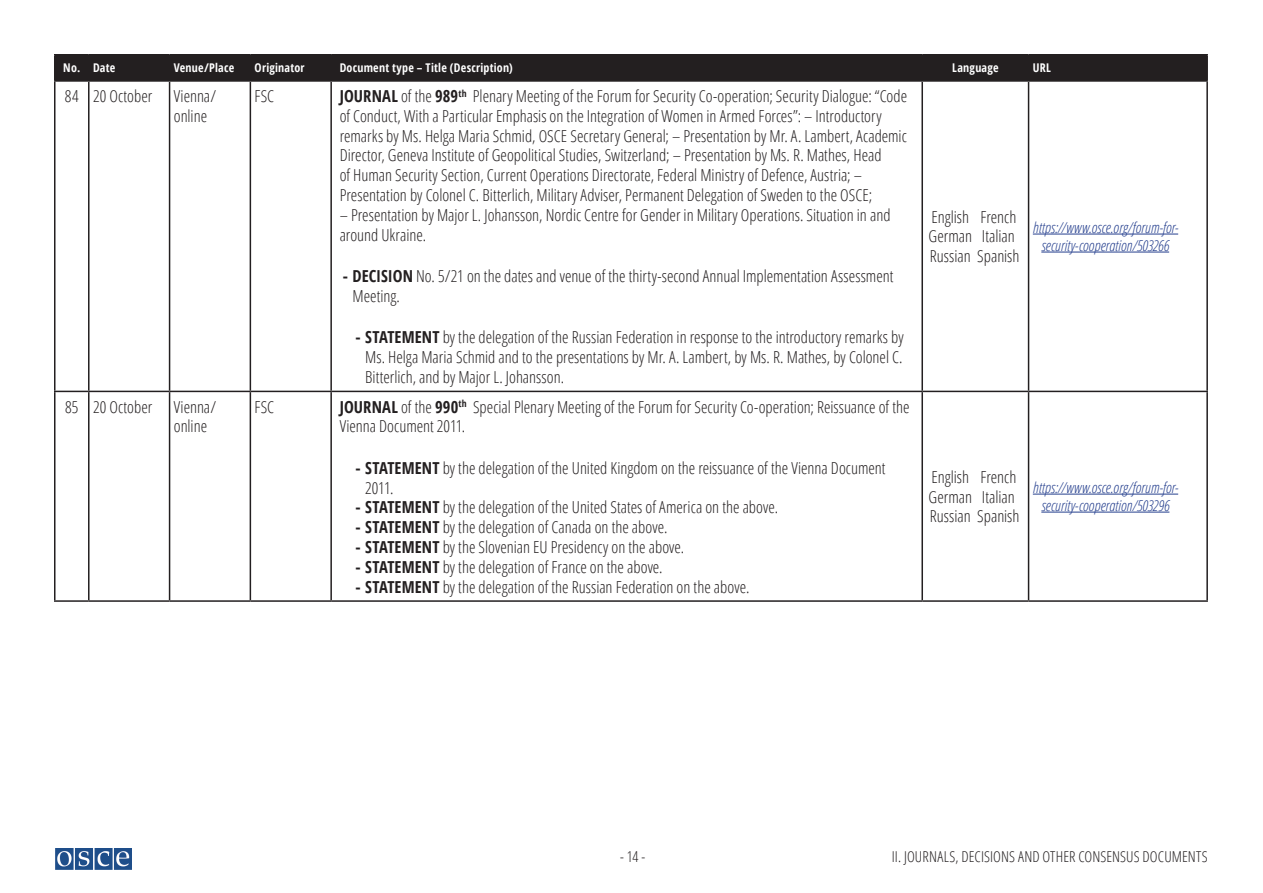
<style>
.page{position:relative;width:1263px;height:893px;background:#fff}
.page>*{position:absolute;margin:0;border:0;box-sizing:border-box;transform-origin:0 0}
.Paragraph_Style_1{font:300 condensed 16.5px/19.8px "Open Sans";color:#231f20}
.Paragraph_Style_3{font:300 condensed 16.5px/19.8px "Open Sans";color:#231f20;text-align:justify}
.Paragraph_Style_2{font:300 condensed 16.5px/19.8px "Open Sans";color:#231f20}
.English_French_Germa{font:300 condensed 16.5px "Open Sans";letter-spacing:-.005em;color:#231f20}
.Para_hyperlink{font:italic 300 condensed 15px/18px "Open Sans";color:#253f8e;text-align:center}
.t1{font:300 condensed 15px "Open Sans";letter-spacing:.005em;color:#231f20}
.Paragraph_Style_1-2{font:700 condensed 12px "Open Sans";letter-spacing:.02em;color:#fff}
.s1{font-weight:700}
</style>
<div class="page">
<hr style="left:89px;top:80px;width:81px;height:2px;background:#231f20">
<hr style="left:170px;top:80px;width:80px;height:2px;background:#231f20">
<hr style="left:169px;top:82px;width:1px;height:309px;background:#231f20">
<hr style="left:250px;top:80px;width:81px;height:2px;background:#231f20">
<hr style="left:250px;top:82px;width:1px;height:309px;background:#231f20">
<hr style="left:331px;top:80px;width:591px;height:2px;background:#231f20">
<hr style="left:330px;top:82px;width:2px;height:309px;background:#231f20">
<hr style="left:922px;top:80px;width:106px;height:2px;background:#231f20">
<hr style="left:921px;top:82px;width:2px;height:309px;background:#231f20">
<hr style="left:1028px;top:80px;width:180px;height:2px;background:#231f20">
<hr style="left:1028px;top:82px;width:1px;height:309px;background:#231f20">
<hr style="left:1206px;top:82px;width:2px;height:309px;background:#231f20">
<hr style="left:89px;top:391px;width:81px;height:1px;background:#231f20">
<hr style="left:170px;top:391px;width:80px;height:1px;background:#231f20">
<hr style="left:169px;top:392px;width:1px;height:208px;background:#231f20">
<hr style="left:250px;top:391px;width:81px;height:1px;background:#231f20">
<hr style="left:250px;top:392px;width:1px;height:208px;background:#231f20">
<hr style="left:331px;top:391px;width:591px;height:1px;background:#231f20">
<hr style="left:330px;top:392px;width:2px;height:208px;background:#231f20">
<hr style="left:922px;top:391px;width:106px;height:1px;background:#231f20">
<hr style="left:921px;top:392px;width:2px;height:208px;background:#231f20">
<hr style="left:1028px;top:391px;width:180px;height:1px;background:#231f20">
<hr style="left:1028px;top:392px;width:1px;height:208px;background:#231f20">
<hr style="left:1206px;top:392px;width:2px;height:208px;background:#231f20">
<hr style="left:89px;top:600px;width:81px;height:2px;background:#231f20">
<hr style="left:170px;top:600px;width:80px;height:2px;background:#231f20">
<hr style="left:250px;top:600px;width:81px;height:2px;background:#231f20">
<hr style="left:331px;top:600px;width:591px;height:2px;background:#231f20">
<hr style="left:922px;top:600px;width:106px;height:2px;background:#231f20">
<hr style="left:1028px;top:600px;width:180px;height:2px;background:#231f20">
<hr style="left:54px;top:54px;width:35px;height:2px;background:#231f20">
<hr style="left:54px;top:56px;width:2px;height:24px;background:#231f20">
<hr style="left:89px;top:54px;width:81px;height:2px;background:#231f20">
<hr style="left:170px;top:54px;width:80px;height:2px;background:#231f20">
<hr style="left:250px;top:54px;width:81px;height:2px;background:#231f20">
<hr style="left:331px;top:54px;width:591px;height:2px;background:#231f20">
<hr style="left:922px;top:54px;width:106px;height:2px;background:#231f20">
<hr style="left:1028px;top:54px;width:180px;height:2px;background:#231f20">
<div style="left:56px;top:56px;width:1150px;height:24px;background:#231f20"></div>
<hr style="left:1206px;top:56px;width:2px;height:24px;background:#231f20">
<hr style="left:54px;top:82px;width:2px;height:309px;background:#231f20">
<hr style="left:88px;top:82px;width:2px;height:309px;background:#231f20">
<hr style="left:54px;top:391px;width:35px;height:1px;background:#231f20">
<hr style="left:54px;top:392px;width:2px;height:208px;background:#231f20">
<hr style="left:88px;top:392px;width:2px;height:208px;background:#231f20">
<hr style="left:54px;top:600px;width:35px;height:2px;background:#231f20">
<hr style="left:54px;top:80px;width:35px;height:2px;background:#231f20">
<hr style="left:1033px;top:234px;width:145px;height:1px;background:#253f8e">
<hr style="left:1041px;top:252px;width:128px;height:1px;background:#253f8e">
<hr style="left:1033px;top:494px;width:145px;height:1px;background:#253f8e">
<hr style="left:1041px;top:512px;width:128px;height:1px;background:#253f8e">
<img style="left:56px;top:848px;width:75px;height:21px">
<p class="Paragraph_Style_1-2" style="left:63px;top:60px;width:18px">No.</p>
<p class="Paragraph_Style_1-2" style="left:93px;top:60px;width:24px">Date</p>
<p class="Paragraph_Style_1-2" style="left:174px;top:60px;width:62px">Venue/Place</p>
<p class="Paragraph_Style_1-2" style="left:255px;top:60px;width:52px">Originator</p>
<p class="Paragraph_Style_1-2" style="left:340px;top:60px;width:175px">Document type – Title (Description)</p>
<p class="Paragraph_Style_1-2" style="left:952px;top:60px;width:48px">Language</p>
<p class="Paragraph_Style_1-2" style="left:1033px;top:60px;width:20px">URL</p>
<p class="Paragraph_Style_1" style="left:65px;top:86px;width:15px">84</p>
<p class="Paragraph_Style_1" style="left:93px;top:86px;width:61px">20 October</p>
<p class="Paragraph_Style_1" style="left:174px;top:86px;width:44px">Vienna/ online</p>
<p class="Paragraph_Style_1" style="left:255px;top:86px;width:21px">FSC</p>
<p class="Paragraph_Style_1" style="left:340px;top:86px;width:569px"><span class="s1">JOURNAL</span> of the <span class="s1">989</span><sup>th</sup> Plenary Meeting of the Forum for Security Co-operation; Security Dialogue: “Code of Conduct, With a Particular Emphasis on the Integration of Women in Armed Forces”: – Introductory remarks by Ms. Helga Maria Schmid, OSCE Secretary General; – Presentation by Mr. A. Lambert, Academic Director, Geneva Institute of Geopolitical Studies, Switzerland; – Presentation by Ms. R. Mathes, Head<br>of Human Security Section, Current Operations Directorate, Federal Ministry of Defence, Austria; – Presentation by Colonel C. Bitterlich, Military Adviser, Permanent Delegation of Sweden to the OSCE;</p>
<p class="Paragraph_Style_1" style="left:340px;top:204px;width:552px">– Presentation by Major L. Johansson, Nordic Centre for Gender in Military Operations. Situation in and around Ukraine.</p>
<p class="Paragraph_Style_2" style="left:352px;top:266px;width:542px;text-indent:-10px"><span class="s1">- DECISION</span> No. 5/21 on the dates and venue of the thirty-second Annual Implementation Assessment<br>Meeting.</p>
<p class="Paragraph_Style_3" style="left:365px;top:327px;width:540px;text-indent:-10px"><span class="s1">- STATEMENT</span> by the delegation of the Russian Federation in response to the introductory remarks by Ms. Helga Maria Schmid and to the presentations by Mr. A. Lambert, by Ms. R. Mathes, by Colonel C.<br>Bitterlich, and by Major L. Johansson.</p>
<p class="English_French_Germa" style="left:931px;top:205px;width:86px">English French</p>
<p class="English_French_Germa" style="left:928px;top:225px;width:88px">German Italian</p>
<p class="English_French_Germa" style="left:930px;top:245px;width:91px">Russian Spanish</p>
<p class="Para_hyperlink" style="left:1033px;top:218px;width:147px">https://www.osce.org/forum-for&shy;security-cooperation/503266</p>
<p class="Paragraph_Style_1" style="left:65px;top:396px;width:15px">85</p>
<p class="Paragraph_Style_1" style="left:93px;top:396px;width:61px">20 October</p>
<p class="Paragraph_Style_1" style="left:174px;top:396px;width:44px">Vienna/ online</p>
<p class="Paragraph_Style_1" style="left:255px;top:396px;width:21px">FSC</p>
<p class="Paragraph_Style_1" style="left:340px;top:396px;width:571px"><span class="s1">JOURNAL</span> of the <span class="s1">990</span><sup>th</sup> Special Plenary Meeting of the Forum for Security Co-operation; Reissuance of the<br>Vienna Document 2011.</p>
<p class="Paragraph_Style_3" style="left:365px;top:457px;width:522px;text-indent:-10px"><span class="s1">- STATEMENT</span> by the delegation of the United Kingdom on the reissuance of the Vienna Document<br>2011.</p>
<p class="Paragraph_Style_3" style="left:355px;top:497px;width:424px"><span class="s1">- STATEMENT</span> by the delegation of the United States of America on the above.</p>
<p class="Paragraph_Style_3" style="left:355px;top:517px;width:313px"><span class="s1">- STATEMENT</span> by the delegation of Canada on the above.</p>
<p class="Paragraph_Style_3" style="left:355px;top:536px;width:330px"><span class="s1">- STATEMENT</span> by the Slovenian EU Presidency on the above.</p>
<p class="Paragraph_Style_3" style="left:355px;top:556px;width:309px"><span class="s1">- STATEMENT</span> by the delegation of France on the above.</p>
<p class="Paragraph_Style_3" style="left:355px;top:576px;width:395px"><span class="s1">- STATEMENT</span> by the delegation of the Russian Federation on the above.</p>
<p class="English_French_Germa" style="left:931px;top:466px;width:86px">English French</p>
<p class="English_French_Germa" style="left:928px;top:485px;width:88px">German Italian</p>
<p class="English_French_Germa" style="left:930px;top:505px;width:91px">Russian Spanish</p>
<p class="Para_hyperlink" style="left:1033px;top:478px;width:147px">https://www.osce.org/forum-for&shy;security-cooperation/503296</p>
<p class="t1" style="left:620px;top:846px;width:26px">- 14 -</p>
<p class="t1" style="left:892px;top:846px;width:317px">II. JOURNALS, DECISIONS AND OTHER CONSENSUS DOCUMENTS</p>
</div>
